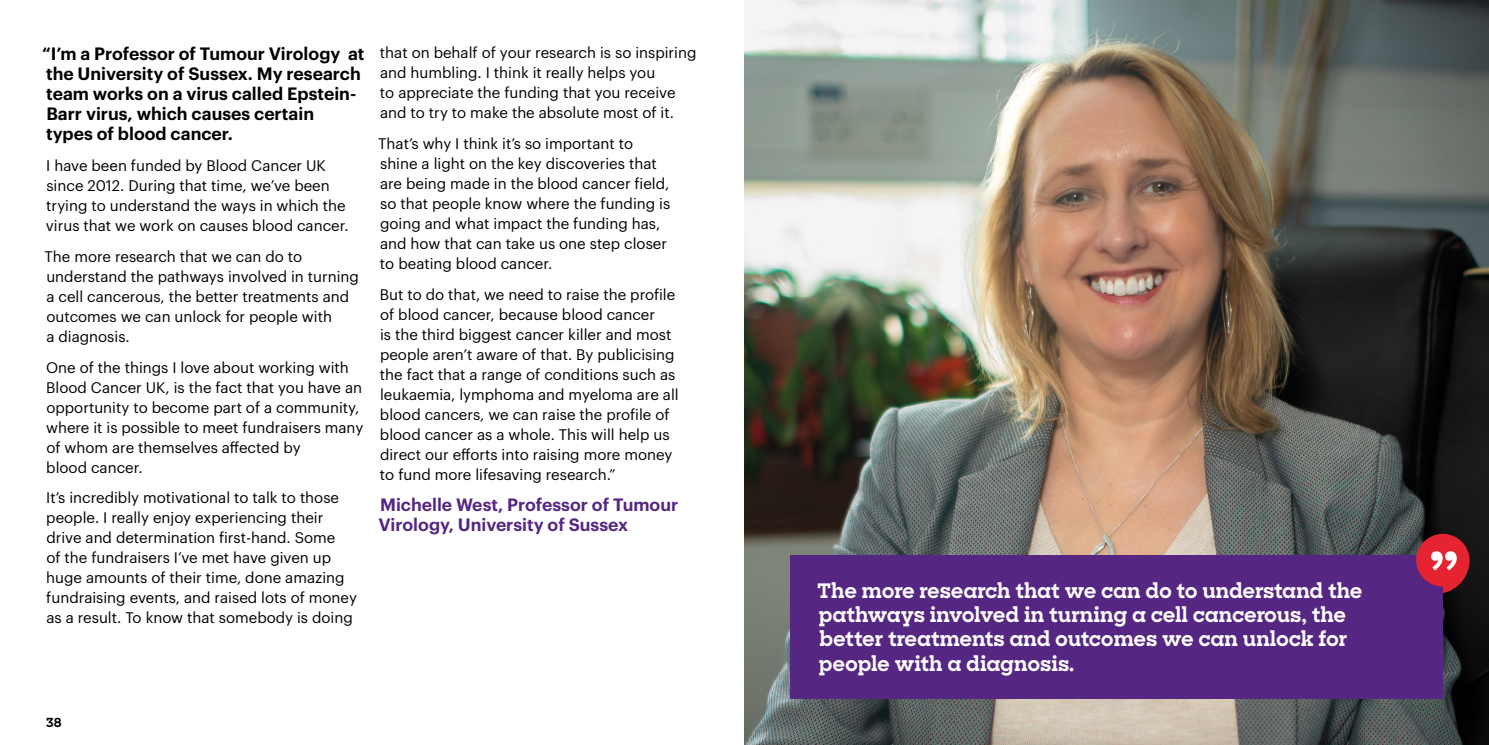
<style>
.page{position:relative;width:1489px;height:745px;background:#fff}
.page>*{position:absolute;margin:0;border:0;box-sizing:border-box;transform-origin:0 0}
.t1{font:700 61.75px "Sharp Slab";color:#fff}
.t2{font:700 20px/24px "Sharp Slab";letter-spacing:-.01em;color:#fff}
.t3{font:600 17.5px/20px "Graphik";color:#000}
.t4{font:600 17.5px/20px "Graphik";color:#552682}
.t5{font:15px/20px "Graphik";color:#000}
.t6{font:700 12.5px "Sharp Slab";color:#000}
</style>
<div class="page">
<img style="left:744px;top:0;width:744px;height:744px">
<div style="left:790px;top:554px;width:652px;height:144px;background:#552682"></div>
<svg style="left:1415px;top:533px;width:54px;height:59px;background:#b32235"></svg>
<p class="t3" style="left:42px;top:42px;width:324px">“I’m a Professor of Tumour Virology at the University of Sussex. My research team works on a virus called Epstein-Barr virus, which causes certain<br>types of blood cancer.</p>
<p class="t5" style="left:46px;top:154px;width:304px">I have been funded by Blood Cancer UK since 2012. During that time, we’ve been trying to understand the ways in which the virus that we work on causes blood cancer.</p>
<p class="t5" style="left:45px;top:245px;width:316px">The more research that we can do to understand the pathways involved in turning a cell cancerous, the better treatments and outcomes we can unlock for people with<br>a diagnosis.</p>
<p class="t5" style="left:46px;top:355px;width:319px">One of the things I love about working with Blood Cancer UK, is the fact that you have an opportunity to become part of a community, where it is possible to meet fundraisers many of whom are themselves affected by<br>blood cancer.</p>
<p class="t5" style="left:46px;top:486px;width:312px">It’s incredibly motivational to talk to those people. I really enjoy experiencing their drive and determination first-hand. Some<br>of the fundraisers I’ve met have given up huge amounts of their time, done amazing fundraising events, and raised lots of money as a result. To know that somebody is doing</p>
<p class="t5" style="left:380px;top:41px;width:318px">that on behalf of your research is so inspiring and humbling. I think it really helps you<br>to appreciate the funding that you receive and to try to make the absolute most of it.</p>
<p class="t5" style="left:378px;top:132px;width:293px">That’s why I think it’s so important to shine a light on the key discoveries that are being made in the blood cancer field, so that people know where the funding is going and what impact the funding has, and how that can take us one step closer to beating blood cancer.</p>
<p class="t5" style="left:380px;top:283px;width:300px">But to do that, we need to raise the profile of blood cancer, because blood cancer<br>is the third biggest cancer killer and most people aren’t aware of that. By publicising the fact that a range of conditions such as leukaemia, lymphoma and myeloma are all blood cancers, we can raise the profile of blood cancer as a whole. This will help us direct our efforts into raising more money to fund more lifesaving research.”</p>
<p class="t4" style="left:378px;top:492px;width:301px">Michelle West, Professor of Tumour<br>Virology, University of Sussex</p>
<p class="t6" style="left:46px;top:712px;width:17px">38</p>
<h2 class="t2" style="left:817px;top:578px;width:547px">The more research that we can do to understand the pathways involved in turning a cell cancerous, the better treatments and outcomes we can unlock for people with a diagnosis.</h2>
<h1 class="t1" style="left:1428px;top:529px;width:32px">”</h1>
</div>
